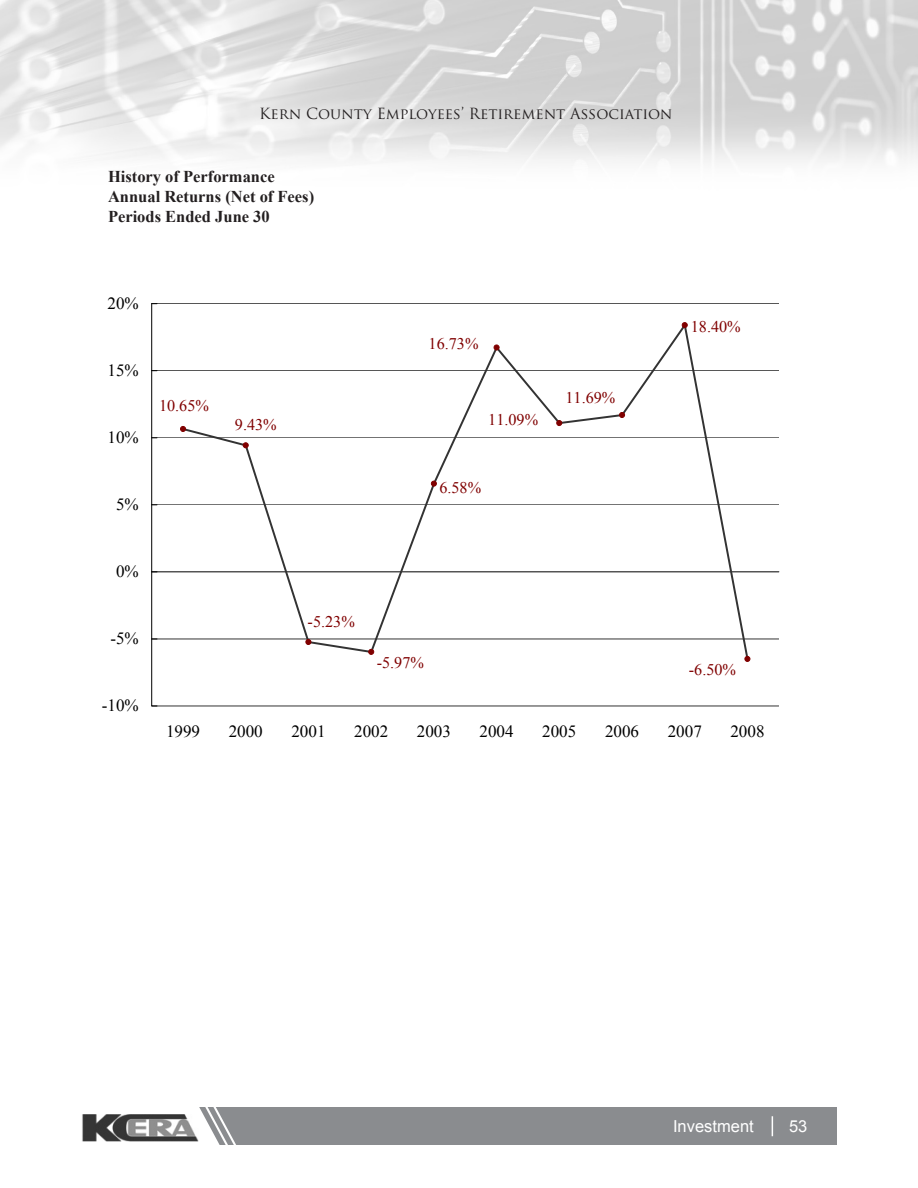
<style>
.page{position:relative;width:918px;height:1188px;background:#fff}
.page>*{position:absolute;margin:0;border:0;box-sizing:border-box;transform-origin:0 0}
.t1{font:17.1px "Times New Roman";color:#000}
.t2{font:700 16.5px "Times New Roman";color:#231f20}
.t3{font:16.5px "Arial";color:#fff}
.t4{font:16.2px "Times New Roman";color:#800000}
.t5{font:15px "Trajan Pro";color:#231f20}
</style>
<div class="page">
<img style="left:0;top:0;width:918px;height:162px">
<div style="left:179px;top:1108px;width:658px;height:37px;background:#8a8c8f"></div>
<svg style="left:772px;top:1116px;width:1px;height:20px"></svg>
<img style="left:82px;top:1114px;width:76px;height:27px">
<svg style="left:158px;top:1107px;width:85px;height:38px"></svg>
<hr style="left:152px;top:706px;width:627px;height:1px;background:#333">
<hr style="left:152px;top:639px;width:627px;height:1px;background:#333">
<hr style="left:152px;top:505px;width:627px;height:1px;background:#333">
<hr style="left:152px;top:438px;width:627px;height:1px;background:#333">
<hr style="left:152px;top:371px;width:627px;height:1px;background:#333">
<hr style="left:152px;top:304px;width:627px;height:1px;background:#333">
<svg style="left:152px;top:303px;width:5px;height:403px"></svg>
<hr style="left:152px;top:572px;width:627px;height:1px;background:#000">
<svg style="left:181px;top:324px;width:569px;height:332px"></svg>
<svg style="left:180px;top:426px;width:6px;height:6px"></svg>
<svg style="left:243px;top:442px;width:6px;height:6px"></svg>
<svg style="left:305px;top:639px;width:6px;height:6px"></svg>
<svg style="left:368px;top:649px;width:6px;height:6px"></svg>
<svg style="left:431px;top:481px;width:6px;height:6px"></svg>
<div style="left:494px;top:344px;width:6px;height:7px;border:1px solid #800000;border-radius:50%"></div>
<svg style="left:556px;top:420px;width:6px;height:6px"></svg>
<svg style="left:619px;top:412px;width:6px;height:6px"></svg>
<svg style="left:682px;top:322px;width:6px;height:6px"></svg>
<svg style="left:744px;top:656px;width:6px;height:6px"></svg>
<p class="t5" style="left:259px;top:104px;width:415px">Kern County Employees’ Retirement Association</p>
<p class="t2" style="left:108px;top:165px;width:168px">History of Performance</p>
<p class="t2" style="left:108px;top:185px;width:208px">Annual Returns (Net of Fees)</p>
<p class="t2" style="left:108px;top:205px;width:163px">Periods Ended June 30</p>
<p class="t1" style="left:108px;top:292px;width:33px">20%</p>
<p class="t1" style="left:108px;top:359px;width:33px">15%</p>
<p class="t1" style="left:108px;top:426px;width:33px">10%</p>
<p class="t1" style="left:116px;top:493px;width:24px">5%</p>
<p class="t1" style="left:116px;top:560px;width:24px">0%</p>
<p class="t1" style="left:110px;top:627px;width:30px">-5%</p>
<p class="t1" style="left:102px;top:694px;width:38px">-10%</p>
<p class="t4" style="left:159px;top:395px;width:51px">10.65%</p>
<p class="t4" style="left:235px;top:414px;width:43px">9.43%</p>
<p class="t4" style="left:429px;top:332px;width:51px">16.73%</p>
<p class="t4" style="left:488px;top:409px;width:51px">11.09%</p>
<p class="t4" style="left:439px;top:477px;width:43px">6.58%</p>
<p class="t4" style="left:566px;top:387px;width:51px">11.69%</p>
<p class="t4" style="left:308px;top:610px;width:49px">-5.23%</p>
<p class="t4" style="left:377px;top:652px;width:49px">-5.97%</p>
<p class="t4" style="left:691px;top:316px;width:51px">18.40%</p>
<p class="t4" style="left:689px;top:659px;width:49px">-6.50%</p>
<p class="t1" style="left:166px;top:719px;width:36px">1999</p>
<p class="t1" style="left:229px;top:719px;width:36px">2000</p>
<p class="t1" style="left:291px;top:719px;width:36px">2001</p>
<p class="t1" style="left:354px;top:719px;width:36px">2002</p>
<p class="t1" style="left:417px;top:719px;width:36px">2003</p>
<p class="t1" style="left:480px;top:719px;width:36px">2004</p>
<p class="t1" style="left:542px;top:719px;width:36px">2005</p>
<p class="t1" style="left:605px;top:719px;width:36px">2006</p>
<p class="t1" style="left:668px;top:719px;width:36px">2007</p>
<p class="t1" style="left:730px;top:719px;width:36px">2008</p>
<p class="t3" style="left:673px;top:1115px;width:82px">Investment</p>
<p class="t3" style="left:789px;top:1115px;width:20px">53</p>
</div>
